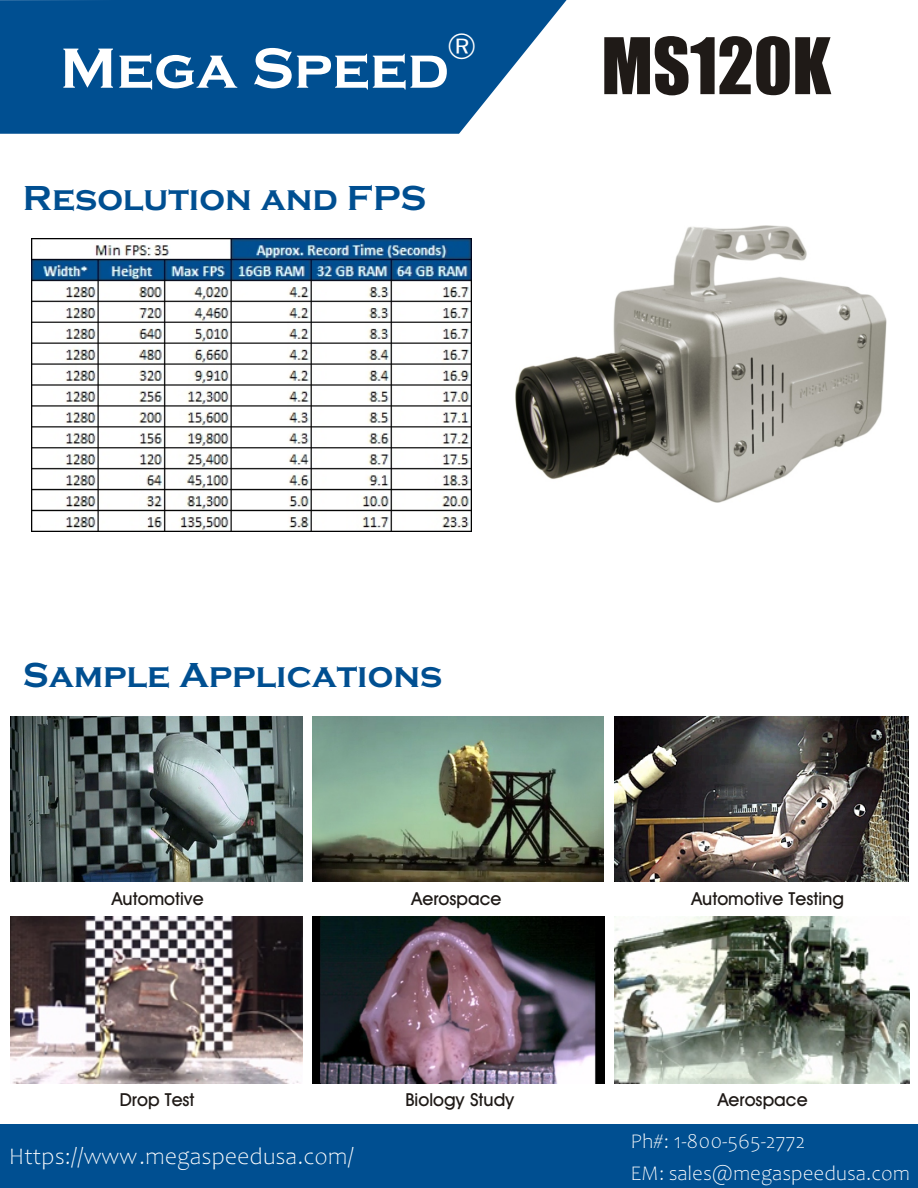
<style>
.page{position:relative;width:918px;height:1188px;background:#fff}
.page>*{position:absolute;margin:0;border:0;box-sizing:border-box;transform-origin:0 0}
.t1{font:72px "Impact";color:#1f1a17}
.t2{font:700 58.65px "Copperplate Gothic";color:#fff}
.t3{font:700 36px "Copperplate Gothic";color:#004f91}
.t4{font:36px "Avant Garde Bk BT";color:#fff}
.t5{font:300 24px "Candara";color:#fff}
.t6{font:300 21px/32.1px "Candara";color:#fff}
.t7{font:18px "Avant Garde Md BT";color:#1f1a17}
</style>
<div class="page">
<img style="left:515px;top:226px;width:371px;height:277px">
<img style="left:312px;top:916px;width:292px;height:168px">
<img style="left:614px;top:716px;width:295px;height:166px">
<div style="left:0;top:1124px;width:918px;height:64px;background:#004f91"></div>
<svg style="left:0;top:0;width:567px;height:134px;fill:#004f91"></svg>
<img style="left:11px;top:916px;width:292px;height:167px">
<img style="left:312px;top:716px;width:292px;height:166px">
<img style="left:11px;top:717px;width:291px;height:165px">
<img style="left:615px;top:917px;width:294px;height:166px">
<img style="left:32px;top:238px;width:439px;height:294px">
<h3 class="t4" style="left:447px;top:32px;width:31px">®</h3>
<h2 class="t2" style="left:60px;top:33px;width:391px">Mega Speed</h2>
<h3 class="t3" style="left:23px;top:177px;width:405px">Resolution and FPS</h3>
<h1 class="t1" style="left:601px;top:37px;width:231px">MS120K</h1>
<h3 class="t3" style="left:23px;top:653px;width:421px">Sample Applications</h3>
<p class="t7" style="left:112px;top:891px;width:94px">Automotive</p>
<p class="t7" style="left:412px;top:891px;width:91px">Aerospace</p>
<p class="t7" style="left:691px;top:891px;width:154px">Automotive Testing</p>
<p class="t7" style="left:120px;top:1093px;width:76px">Drop Test</p>
<p class="t7" style="left:405px;top:1093px;width:111px">Biology Study</p>
<p class="t7" style="left:718px;top:1093px;width:91px">Aerospace</p>
<h3 class="t5" style="left:9px;top:1146px;width:347px">Https://www.megaspeedusa.com/</h3>
<p class="t6" style="left:630px;top:1128px;width:281px">Ph#: 1-800-565-2772<br>EM: sales@megaspeedusa.com</p>
</div>
